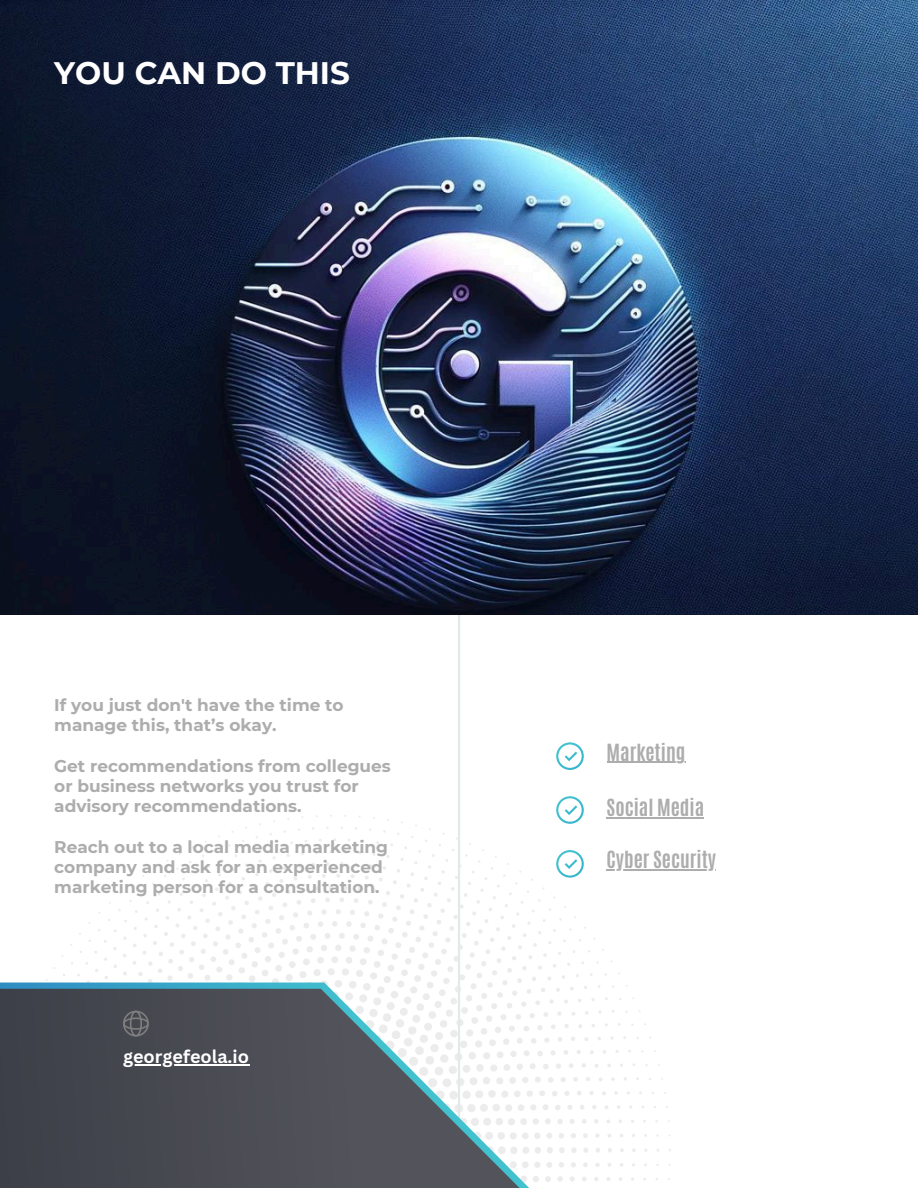
<style>
.page{position:relative;width:918px;height:1188px;background:#fff}
.page>*{position:absolute;margin:0;border:0;box-sizing:border-box;transform-origin:0 0}
.t1{font:700 31.05px "Montserrat";color:#fff}
.t2{font:700 19.8px "Antonio";color:#adadad}
.t3{font:700 18px "Canva Sans";color:#fff}
.t4{font:700 16.95px/20.2px "Montserrat";color:#adadad}
</style>
<div class="page">
<svg style="left:0;top:815px;width:671px;height:365px"></svg>
<hr style="left:458px;top:518px;width:2px;height:670px;background:#e3e8eb">
<svg style="left:0;top:983px;width:653px;height:197px"></svg>
<svg style="left:0;top:989px;width:650px;height:199px"></svg>
<svg style="left:556px;top:742px;width:28px;height:28px"></svg>
<hr style="left:607px;top:762px;width:78px;height:1px;background:#adadad">
<svg style="left:556px;top:796px;width:28px;height:28px"></svg>
<hr style="left:607px;top:818px;width:97px;height:1px;background:#adadad">
<svg style="left:556px;top:850px;width:28px;height:28px"></svg>
<hr style="left:607px;top:869px;width:109px;height:2px;background:#adadad">
<svg style="left:123px;top:1011px;width:26px;height:26px"></svg>
<img style="left:0;top:0;width:918px;height:615px">
<hr style="left:123px;top:1064px;width:126px;height:1px;background:#fff">
<p class="t1" style="left:54px;top:54px;width:297px">YOU CAN DO THIS</p>
<p class="t4" style="left:54px;top:695px;width:291px">If you just don't have the time to manage this, that’s okay.</p>
<p class="t4" style="left:54px;top:755px;width:338px">Get recommendations from collegues or business networks you trust for advisory recommendations.</p>
<p class="t4" style="left:54px;top:836px;width:335px">Reach out to a local media marketing company and ask for an experienced marketing person for a consultation.</p>
<p class="t3" style="left:123px;top:1044px;width:128px">georgefeola.io</p>
<p class="t2" style="left:607px;top:738px;width:80px">Marketing</p>
<p class="t2" style="left:607px;top:794px;width:99px">Social Media</p>
<p class="t2" style="left:607px;top:846px;width:111px">Cyber Security</p>
</div>
